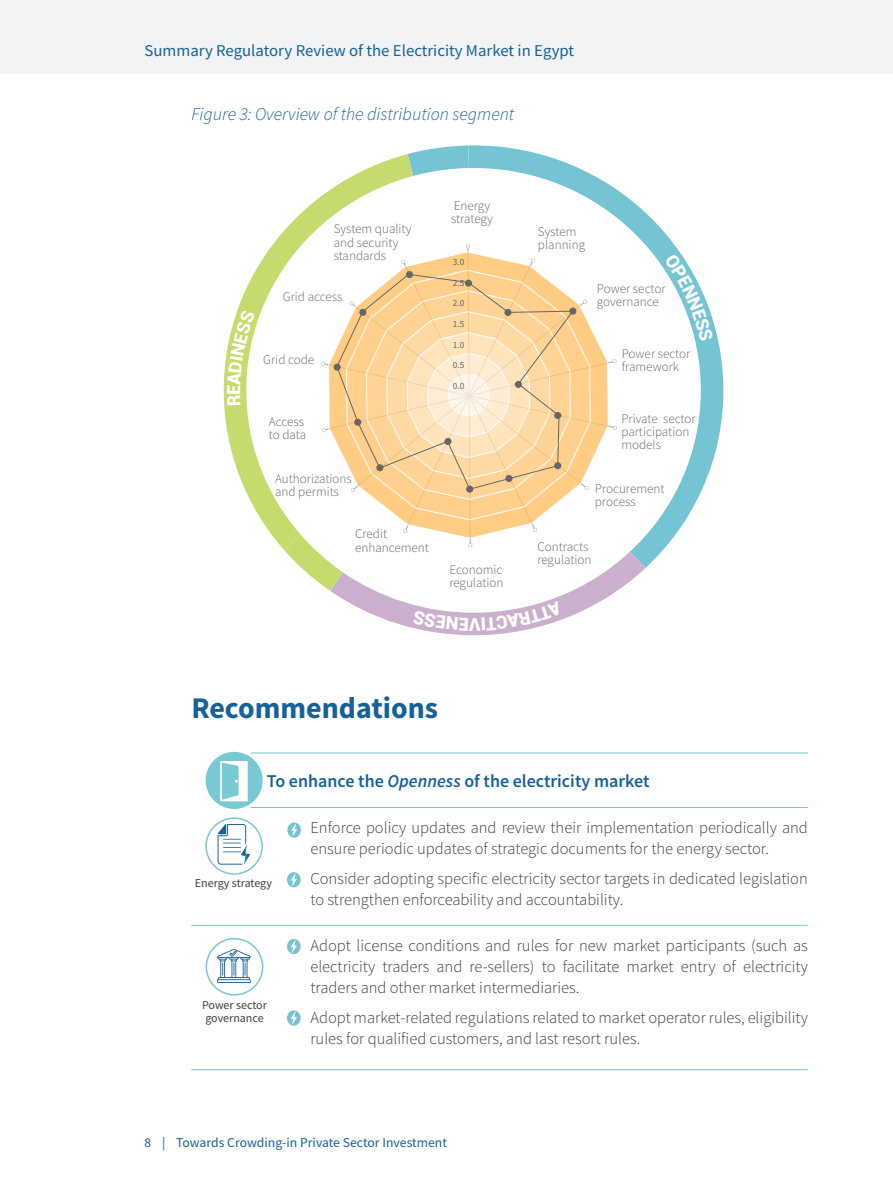
<style>
.page{position:relative;width:893px;height:1191px;background:#fff}
.page>*{position:absolute;margin:0;border:0;box-sizing:border-box;transform-origin:0 0}
.Heading_1{font:700 30px "Source Sans Pro";color:#156199}
.t1{font:600 18px "Source Sans Pro";color:#156199}
.t2{font:italic 300 18px "Source Sans Pro";color:#156199}
.t3{font:900 18px "Roboto";color:#fff}
.List_Paragraph{font:300 16.5px/21px "Source Sans Pro";color:#3e3e3f}
.t4{font:16.5px "Source Sans Pro";color:#156199}
.t5{font:13.5px "Source Sans Pro";color:#156199}
.t6{font:300 13.2px/13.2px "Source Sans Pro";color:#676666}
.t7{font:12px/12.9px "Source Sans Pro";color:#3e3e3f}
.t8{font:9.45px/20.7px "Source Sans Pro";color:#676666;text-align:justify}
.s1{font-style:italic}
</style>
<div class="page">
<div style="left:0;top:0;width:893px;height:74px;background:#f2f3f4"></div>
<hr style="left:251px;top:807px;width:557px;height:1px;background:#74c4d4">
<hr style="left:251px;top:752px;width:557px;height:1px;background:#74c4d4">
<hr style="left:191px;top:925px;width:617px;height:1px;background:#74c4d4">
<hr style="left:191px;top:1069px;width:617px;height:1px;background:#74c4d4">
<svg style="left:206px;top:752px;width:57px;height:57px"></svg>
<svg style="left:205px;top:817px;width:58px;height:57px"></svg>
<svg style="left:287px;top:822px;width:14px;height:15px"></svg>
<svg style="left:287px;top:872px;width:14px;height:15px"></svg>
<svg style="left:206px;top:938px;width:57px;height:57px"></svg>
<svg style="left:287px;top:938px;width:14px;height:16px"></svg>
<svg style="left:287px;top:1010px;width:14px;height:15px"></svg>
<svg style="left:492px;top:146px;width:232px;height:396px"></svg>
<svg style="left:422px;top:528px;width:248px;height:108px"></svg>
<svg style="left:223px;top:162px;width:160px;height:357px"></svg>
<svg style="left:383px;top:145px;width:109px;height:42px"></svg>
<svg style="left:664px;top:253px;width:49px;height:89px"></svg>
<svg style="left:261px;top:244px;width:356px;height:386px"></svg>
<svg style="left:227px;top:310px;width:28px;height:95px"></svg>
<p class="t4" style="left:145px;top:40px;width:431px">Summary Regulatory Review of the Electricity Market in Egypt</p>
<p class="t2" style="left:191px;top:103px;width:324px">Figure 3: Overview of the distribution segment</p>
<p class="t6" style="left:334px;top:222px;width:79px">System quality and security standards</p>
<p class="t6" style="left:283px;top:290px;width:61px">Grid access</p>
<p class="t6" style="left:263px;top:352px;width:53px">Grid code</p>
<p class="t6" style="left:269px;top:415px;width:39px">Access to data</p>
<p class="t6" style="left:275px;top:472px;width:78px">Authorizations and permits</p>
<p class="t6" style="left:355px;top:527px;width:75px">Credit enhancement</p>
<p class="t6" style="left:451px;top:199px;width:43px">Energy strategy</p>
<p class="t8" style="left:453px;top:251px;width:13px">3.0<br>2.5<br>2.0<br>1.5<br>1.0<br>0.5<br>0.0</p>
<p class="t6" style="left:449px;top:562px;width:56px">Economic regulation</p>
<p class="t3" style="left:480px;top:637px;width:13px;rotate:180deg">V</p>
<p class="Heading_1" style="left:191px;top:688px;width:248px">Recommendations</p>
<p class="t6" style="left:538px;top:224px;width:49px">System planning</p>
<p class="t6" style="left:597px;top:282px;width:70px">Power sector governance</p>
<p class="t6" style="left:622px;top:347px;width:70px">Power sector framework</p>
<p class="t6" style="left:621px;top:412px;width:76px">Private sector participation models</p>
<p class="t6" style="left:595px;top:481px;width:71px">Procurement process</p>
<p class="t6" style="left:537px;top:540px;width:56px">Contracts regulation</p>
<p class="t1" style="left:267px;top:769px;width:384px">To enhance the <span class="s1">Openness</span> of the electricity market</p>
<p class="List_Paragraph" style="left:310px;top:817px;width:499px">Enforce policy updates and review their implementation periodically and ensure periodic updates of strategic documents for the energy sector.</p>
<p class="List_Paragraph" style="left:310px;top:867px;width:499px">Consider adopting specific electricity sector targets in dedicated legislation to strengthen enforceability and accountability.</p>
<p class="List_Paragraph" style="left:310px;top:935px;width:499px;text-align:justify">Adopt license conditions and rules for new market participants (such as electricity traders and re-sellers) to facilitate market entry of electricity traders and other market intermediaries.</p>
<p class="List_Paragraph" style="left:310px;top:1006px;width:499px">Adopt market-related regulations related to market operator rules, eligibility rules for qualified customers, and last resort rules.</p>
<p class="t7" style="left:195px;top:877px;width:79px">Energy strategy</p>
<p class="t7" style="left:202px;top:998px;width:66px">Power sector governance</p>
<p class="t5" style="left:145px;top:1134px;width:304px">8 | Towards Crowding-in Private Sector Investment</p>
</div>
